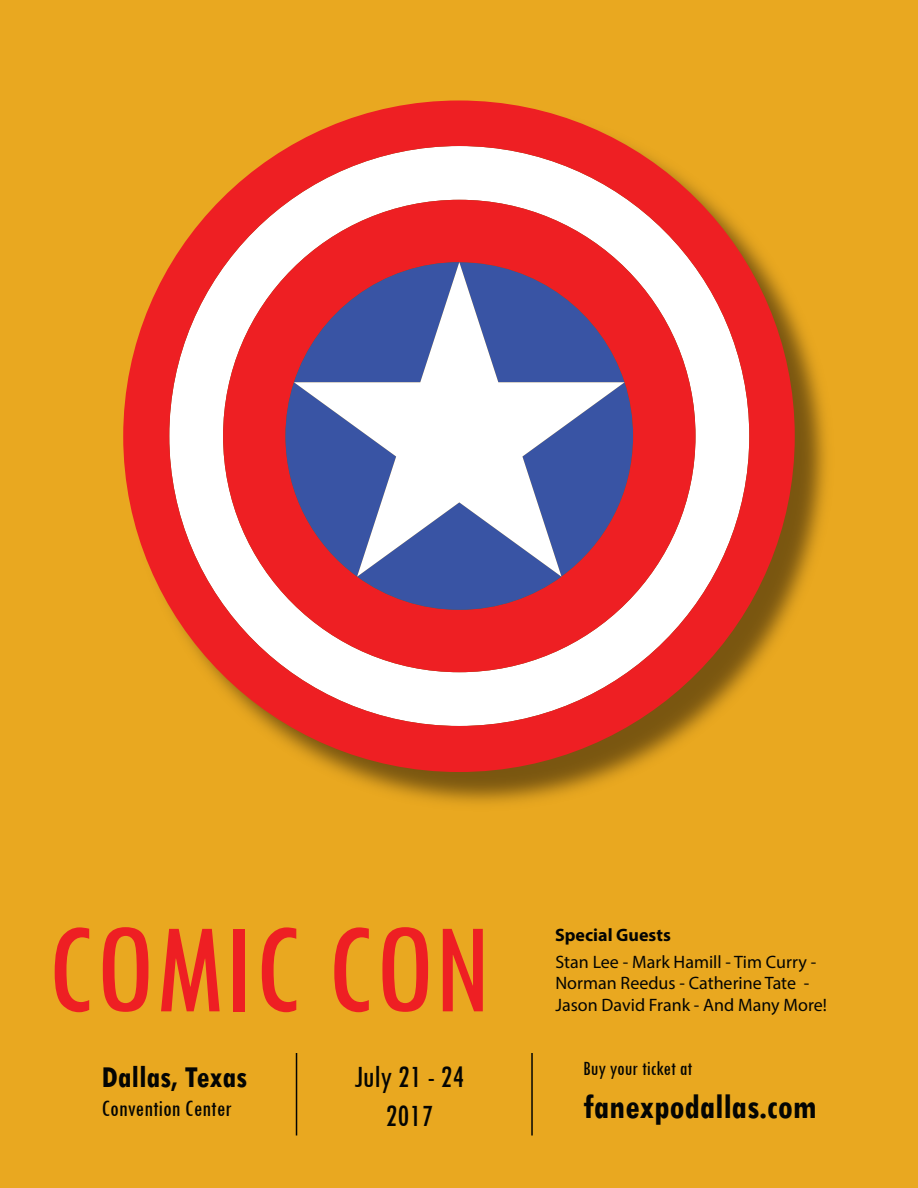
<style>
.page{position:relative;width:918px;height:1188px;background:#e9a820}
.page>*{position:absolute;margin:0;border:0;box-sizing:border-box;transform-origin:0 0}
.t1{font:condensed 132.6px "Tw Cen";color:#ee1f23}
.t2{font:700 condensed 36px "Tw Cen";color:#040503}
.t3{font:condensed 32.1px/38.5px "Tw Cen";color:#040503;text-align:center}
.t4{font:700 condensed 32.1px "Tw Cen";color:#040503}
.t5{font:condensed 24px "Tw Cen";color:#040503}
.t6{font:condensed 21px "Tw Cen";color:#040503}
.t7{font:18px/21.6px "Myriad Pro";color:#040503}
.t8{font:700 18px "Myriad Pro";color:#040503}
</style>
<div class="page">
<hr style="left:296px;top:1053px;width:1px;height:83px;background:#040503">
<hr style="left:531px;top:1053px;width:2px;height:83px;background:#040503">
<svg style="left:123px;top:100px;width:672px;height:672px"></svg>
<svg style="left:285px;top:262px;width:348px;height:348px;background:#b03653"></svg>
<svg style="left:294px;top:262px;width:331px;height:315px;background:#9484ae"></svg>
<h1 class="t1" style="left:46px;top:890px;width:446px">COMIC CON</h1>
<p class="t8" style="left:555px;top:923px;width:117px">Special Guests</p>
<p class="t7" style="left:555px;top:950px;width:273px">Stan Lee - Mark Hamill - Tim Curry -<br>Norman Reedus - Catherine Tate -<br>Jason David Frank - And Many More!</p>
<h3 class="t4" style="left:102px;top:1058px;width:147px">Dallas, Texas</h3>
<h3 class="t5" style="left:102px;top:1094px;width:132px">Convention Center</h3>
<h3 class="t3" style="left:354px;top:1057px;width:111px">July 21 - 24<br>2017</h3>
<p class="t6" style="left:583px;top:1055px;width:111px">Buy your ticket at</p>
<h2 class="t2" style="left:583px;top:1085px;width:235px">fanexpodallas.com</h2>
</div>
